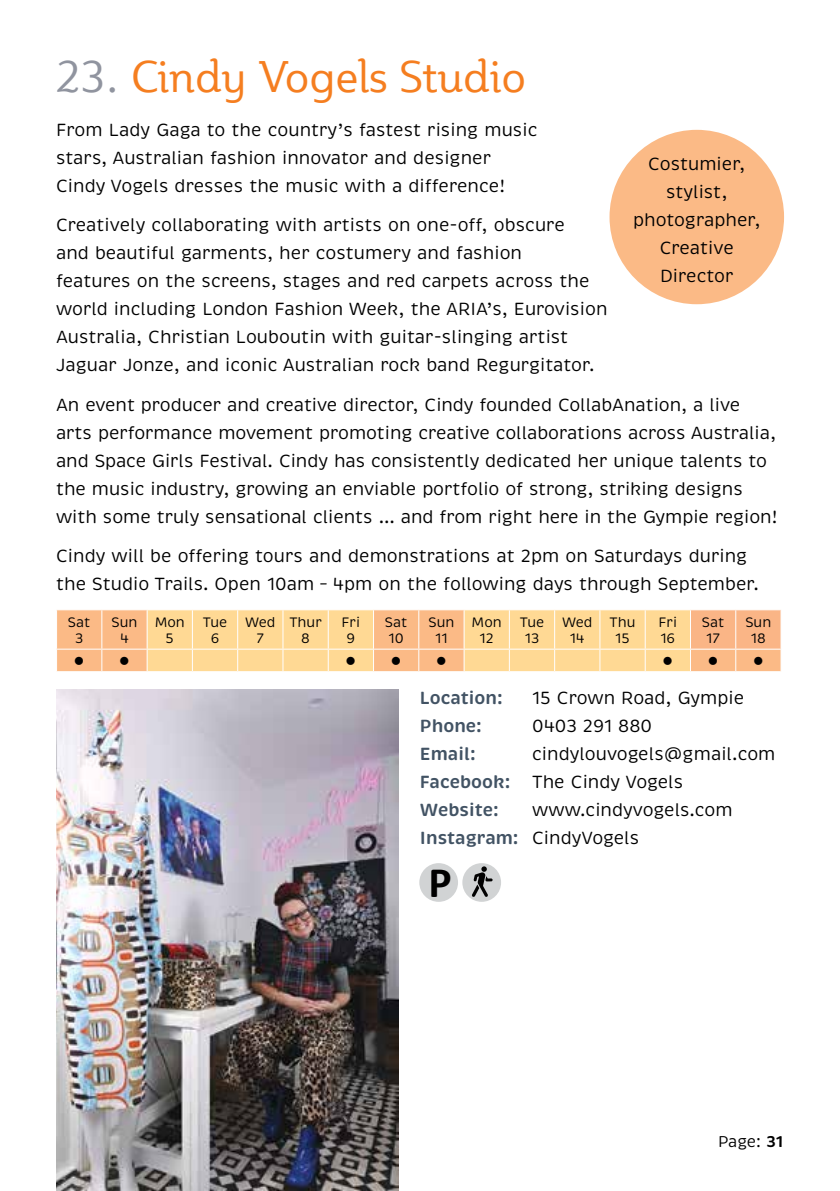
<style>
.page{position:relative;width:840px;height:1191px;background:#fff}
.page>*{position:absolute;margin:0;border:0;box-sizing:border-box;transform-origin:0 0}
.t1{font:44px "Plume";color:#f57e20}
.t2{font:700 43.6px "Calibri";color:#000}
.t3{font:18px/28px "Brevia";color:#000}
.t4{font:600 18px "Brevia";color:#425364}
.t5{font:16px "Brevia";color:#000}
.t6{font:14px/16.8px "Brevia";color:#000;text-align:center}
.t7{font:14px "Wingdings";color:#000}
.s1{color:#90949f}
.s2{font-weight:600;color:#425364}
.s3{font-weight:600}
</style>
<div class="page">
<div style="left:57px;top:610px;width:89px;height:61px;background:#fbba86"></div>
<hr style="left:101px;top:610px;width:1px;height:38px;background:#fff">
<hr style="left:56px;top:648px;width:46px;height:1px;background:#fff">
<hr style="left:102px;top:648px;width:45px;height:1px;background:#fff">
<svg style="left:101px;top:649px;width:1px;height:22px"></svg>
<svg style="left:146px;top:610px;width:635px;height:61px;background:#fdd194"></svg>
<div style="left:609px;top:130px;width:174px;height:174px;background:#fbba86;border-radius:50%"></div>
<img style="left:57px;top:689px;width:341px;height:502px">
<div style="left:419px;top:863px;width:39px;height:38px;background:#d1d3d4;border-radius:50%"></div>
<div style="left:462px;top:863px;width:39px;height:38px;background:#d1d3d4;border-radius:50%"></div>
<svg style="left:472px;top:866px;width:20px;height:31px"></svg>
<h1 class="t1" style="left:56px;top:50px;width:471px"><span class="s1">23.</span> Cindy Vogels Studio</h1>
<p class="t3" style="left:56px;top:116px;width:482px">From Lady Gaga to the country’s fastest rising music stars, Australian fashion innovator and designer<br>Cindy Vogels dresses the music with a difference!</p>
<p class="t3" style="left:56px;top:211px;width:552px">Creatively collaborating with artists on one-off, obscure<br>and beautiful garments, her costumery and fashion<br>features on the screens, stages and red carpets across the world including London Fashion Week, the ARIA’s, Eurovision Australia, Christian Louboutin with guitar-slinging artist Jaguar Jonze, and iconic Australian rock band Regurgitator.</p>
<p class="t3" style="left:56px;top:391px;width:722px">An event producer and creative director, Cindy founded CollabAnation, a live arts performance movement promoting creative collaborations across Australia, and Space Girls Festival. Cindy has consistently dedicated her unique talents to the music industry, growing an enviable portfolio of strong, striking designs with some truly sensational clients ... and from right here in the Gympie region!</p>
<p class="t3" style="left:56px;top:542px;width:703px">Cindy will be offering tours and demonstrations at 2pm on Saturdays during the Studio Trails. Open 10am – 4pm on the following days through September.</p>
<p class="t6" style="left:68px;top:613px;width:24px">Sat<br>3</p>
<p class="t6" style="left:111px;top:613px;width:27px">Sun<br>4</p>
<p class="t6" style="left:155px;top:613px;width:32px">Mon<br>5</p>
<p class="t6" style="left:203px;top:613px;width:26px">Tue<br>6</p>
<p class="t6" style="left:245px;top:613px;width:32px">Wed<br>7</p>
<p class="t6" style="left:289px;top:613px;width:34px">Thur<br>8</p>
<p class="t6" style="left:341px;top:613px;width:20px">Fri<br>9</p>
<p class="t6" style="left:385px;top:613px;width:24px;text-align:left">Sat<br>10</p>
<p class="t6" style="left:428px;top:613px;width:27px">Sun<br>11</p>
<p class="t6" style="left:471px;top:613px;width:32px">Mon<br>12</p>
<p class="t6" style="left:519px;top:613px;width:26px">Tue<br>13</p>
<p class="t6" style="left:561px;top:613px;width:32px">Wed<br>14</p>
<p class="t6" style="left:609px;top:613px;width:27px">Thu<br>15</p>
<p class="t6" style="left:658px;top:613px;width:20px;text-align:left">Fri<br>16</p>
<p class="t6" style="left:701px;top:613px;width:24px">Sat<br>17</p>
<p class="t6" style="left:745px;top:613px;width:27px">Sun<br>18</p>
<p class="t7" style="left:74px;top:653px;width:12px">●</p>
<p class="t7" style="left:119px;top:653px;width:12px">●</p>
<p class="t7" style="left:345px;top:653px;width:12px">●</p>
<p class="t7" style="left:390px;top:653px;width:12px">●</p>
<p class="t7" style="left:436px;top:653px;width:12px">●</p>
<p class="t7" style="left:662px;top:653px;width:12px">●</p>
<p class="t7" style="left:707px;top:653px;width:12px">●</p>
<p class="t7" style="left:752px;top:653px;width:12px">●</p>
<p class="t3" style="left:632px;top:150px;width:129px;text-align:center">Costumier, stylist, photographer,<br>Creative<br>Director</p>
<p class="t4" style="left:420px;top:686px;width:84px">Location:</p>
<p class="t3" style="left:532px;top:684px;width:213px">15 Crown Road, Gympie</p>
<p class="t4" style="left:420px;top:714px;width:63px">Phone:</p>
<p class="t3" style="left:532px;top:712px;width:121px">0403 291 880</p>
<p class="t4" style="left:420px;top:742px;width:57px">Email:</p>
<p class="t3" style="left:420px;top:740px;width:357px;text-indent:112px">cindylouvogels@gmail.com<br><span class="s2">Facebook:</span> The Cindy Vogels<br><span class="s2">Website:</span></p>
<p class="t3" style="left:420px;top:796px;width:314px;text-indent:112px">www.cindyvogels.com<br><span class="s2">Instagram:</span> CindyVogels</p>
<h2 class="t2" style="left:428px;top:854px;width:25px">P</h2>
<p class="t5" style="left:717px;top:1131px;width:66px">Page: <span class="s3">31</span></p>
</div>
